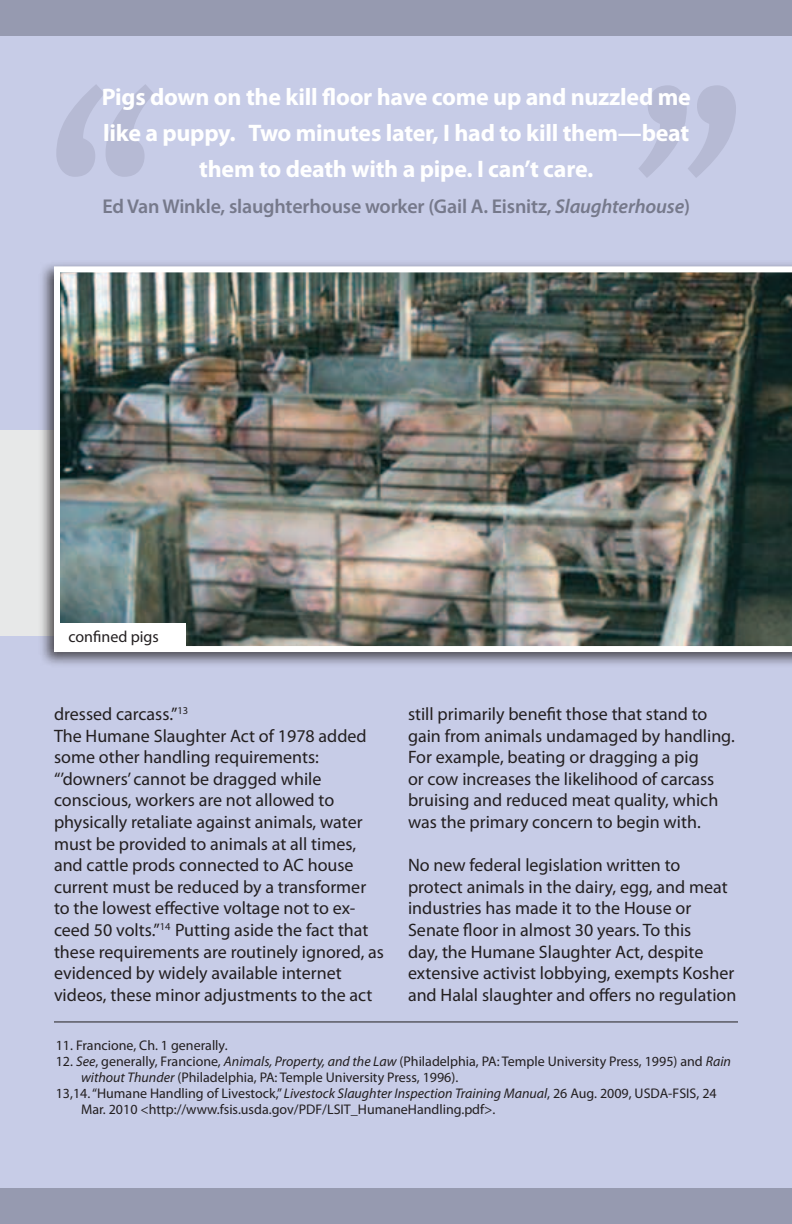
<style>
.page{position:relative;width:792px;height:1224px;background:#c7cce7}
.page>*{position:absolute;margin:0;border:0;box-sizing:border-box;transform-origin:0 0}
.t1{font:291.6px "Candara";color:#b6bad4}
.t2{font:700 24px/36px "Myriad Pro";letter-spacing:-.01em;color:#fff;text-align:center}
.t3{font:600 20px "Myriad Pro";letter-spacing:-.01em;color:#76798b}
.t4{font:18px/21.6px "Myriad Pro";color:#231f20}
.t5{font:16px "Myriad Pro";color:#231f20}
.t6{font:14px "Myriad Pro";color:#231f20}
.s1{font-style:italic}
</style>
<div class="page">
<div style="left:0;top:1189px;width:792px;height:35px;background:#969ab0"></div>
<div style="left:0;top:0;width:792px;height:35px;background:#969ab0"></div>
<hr style="left:54px;top:1021px;width:684px;height:1px;background:#231f20">
<div style="left:0;top:430px;width:66px;height:206px;background:#e7e8e8"></div>
<div style="left:38px;top:260px;width:754px;height:408px;background:#231f20;opacity:.75"></div>
<img style="left:54px;top:266px;width:738px;height:386px">
<div style="left:56px;top:623px;width:130px;height:26px;background:#fff"></div>
<h1 class="t1" style="left:43px;top:19px;width:124px">‘‘</h1>
<h1 class="t1" style="left:749px;top:243px;width:124px;rotate:-180deg">‘‘</h1>
<h2 class="t2" style="left:102px;top:78px;width:591px">Pigs down on the kill floor have come up and nuzzled me like a puppy. Two minutes later, I had to kill them—beat them to death with a pipe. I can’t care.</h2>
<p class="t3" style="left:102px;top:194px;width:589px">Ed Van Winkle, slaughterhouse worker (Gail A. Eisnitz, <span class="s1">Slaughterhouse</span>)</p>
<p class="t5" style="left:68px;top:627px;width:92px">confined pigs</p>
<p class="t4" style="left:54px;top:703px;width:332px">dressed carcass.”<sup>13<br></sup>The Humane Slaughter Act of 1978 added some other handling requirements: “’downers’ cannot be dragged while conscious, workers are not allowed to physically retaliate against animals, water must be provided to animals at all times, and cattle prods connected to AC house current must be reduced by a transformer to the lowest effective voltage not to ex&shy;ceed 50 volts.”<sup>14</sup> Putting aside the fact that these requirements are routinely ignored, as evidenced by widely available internet videos, these minor adjustments to the act</p>
<p class="t4" style="left:408px;top:703px;width:328px">still primarily benefit those that stand to gain from animals undamaged by handling.<br>For example, beating or dragging a pig<br>or cow increases the likelihood of carcass bruising and reduced meat quality, which was the primary concern to begin with.</p>
<p class="t4" style="left:408px;top:854px;width:330px">No new federal legislation written to protect animals in the dairy, egg, and meat industries has made it to the House or Senate floor in almost 30 years. To this<br>day, the Humane Slaughter Act, despite extensive activist lobbying, exempts Kosher and Halal slaughter and offers no regulation</p>
<p class="t6" style="left:56px;top:1036px;width:173px">11. Francione, Ch. 1 generally.</p>
<p class="t6" style="left:56px;top:1052px;width:677px">12. <span class="s1">See</span>, generally, Francione, <span class="s1">Animals, Property, and the Law</span> (Philadelphia, PA: Temple University Press, 1995) and <span class="s1">Rain</span></p>
<p class="t6" style="left:81px;top:1068px;width:379px"><span class="s1">without Thunder</span> (Philadelphia, PA: Temple University Press, 1996).</p>
<p class="t6" style="left:56px;top:1084px;width:662px">13,14. “Humane Handling of Livestock,” <span class="s1">Livestock Slaughter Inspection Training Manual</span>, 26 Aug. 2009, USDA-FSIS, 24</p>
<p class="t6" style="left:81px;top:1100px;width:416px">Mar. 2010 &lt;http://www.fsis.usda.gov/PDF/LSIT_HumaneHandling.pdf&gt;.</p>
</div>
